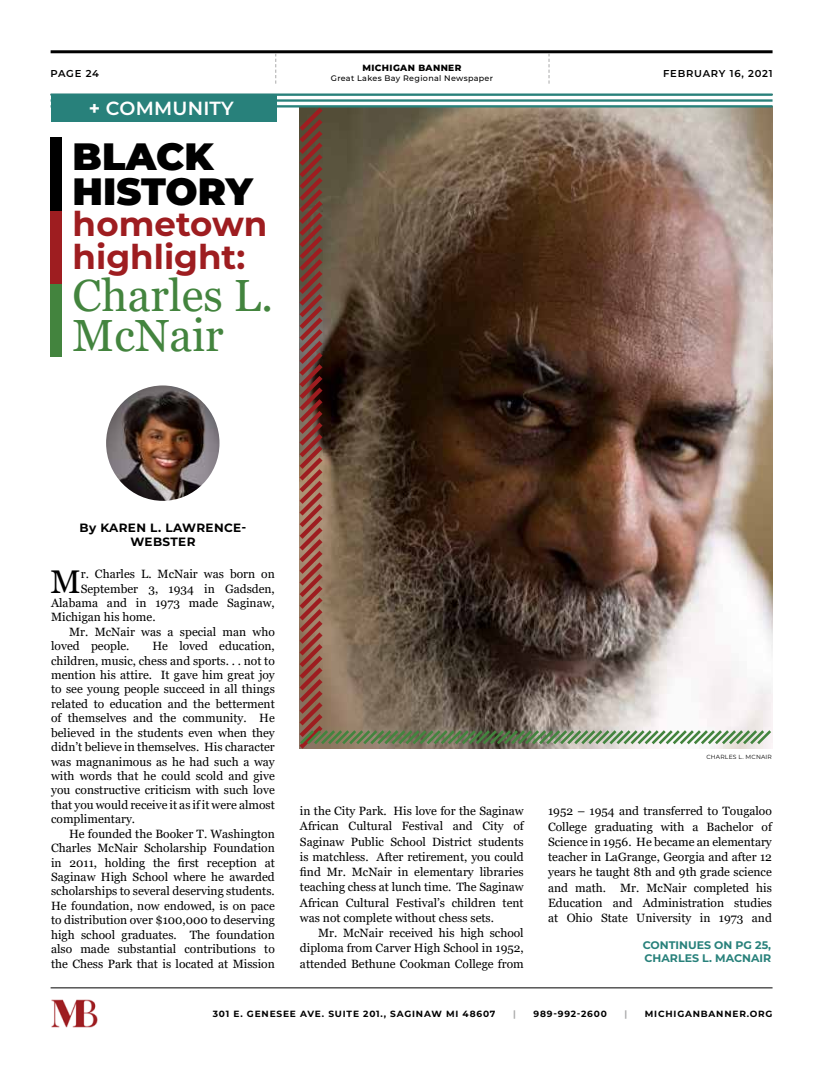
<style>
.page{position:relative;width:820px;height:1078px;background:#fff}
.page>*{position:absolute;margin:0;border:0;box-sizing:border-box;transform-origin:0 0}
.t1{font:45px/40px "Georgia";color:#43843e}
.t2{font:900 38px/35px "Montserrat";color:#000}
.t3{font:700 34px/33px "Montserrat";color:#9e1d20}
.t4{font:32.8px "Georgia";color:#000}
.t5{font:600 19px "Montserrat";letter-spacing:.01em;color:#fff}
.t6{font:12px/14.4px "Georgia";color:#000;text-align:justify}
.t7{font:700 12px/14.4px "Montserrat";letter-spacing:.03em;color:#000;text-align:center}
.t8{font:700 11px/13.2px "Montserrat";color:#28817b}
.t9{font:600 10px "Montserrat";letter-spacing:.075em;color:#000101}
.t10{font:700 9px "Montserrat";letter-spacing:.09em;color:#000}
.t11{font:800 9px "Montserrat";letter-spacing:.04em;color:#000101}
.t12{font:700 9px "Montserrat";color:#aaaaab}
.t13{font:500 8px "Montserrat";letter-spacing:.04em;color:#000101}
.t14{font:6px "Montserrat";letter-spacing:.03em;color:#000101}
.s1{font-weight:700}
</style>
<div class="page">
<hr style="left:51px;top:50px;width:721px;height:3px;background:#000">
<svg style="left:548px;top:53px;width:1px;height:31px"></svg>
<svg style="left:275px;top:53px;width:1px;height:31px"></svg>
<hr style="left:51px;top:987px;width:721px;height:1px;background:#000">
<img style="left:51px;top:999px;width:47px;height:29px">
<hr style="left:51px;top:93px;width:721px;height:3px;background:#28817b">
<hr style="left:51px;top:99px;width:721px;height:3px;background:#28817b">
<hr style="left:51px;top:105px;width:721px;height:2px;background:#28817b">
<div style="left:51px;top:95px;width:225px;height:27px;background:#28817b"></div>
<div style="left:51px;top:283px;width:11px;height:73px;background:#43843e"></div>
<div style="left:51px;top:210px;width:11px;height:73px;background:#9e1d20"></div>
<div style="left:51px;top:137px;width:11px;height:73px;background:#000"></div>
<img style="left:106px;top:385px;width:113px;height:115px">
<img style="left:295px;top:105px;width:478px;height:644px">
<p class="t9" style="left:51px;top:66px;width:50px">PAGE 24</p>
<h3 class="t5" style="left:89px;top:94px;width:146px"><span class="s1">+</span> COMMUNITY</h3>
<h2 class="t2" style="left:73px;top:137px;width:182px">BLACK<br>HISTORY</h2>
<h3 class="t3" style="left:73px;top:206px;width:196px">hometown highlight:</h3>
<h1 class="t1" style="left:73px;top:277px;width:202px">Charles L.<br>McNair</h1>
<p class="t11" style="left:362px;top:62px;width:100px">MICHIGAN BANNER</p>
<p class="t13" style="left:331px;top:73px;width:164px">Great Lakes Bay Regional Newspaper</p>
<p class="t9" style="left:663px;top:66px;width:111px">FEBRUARY 16, 2021</p>
<p class="t7" style="left:79px;top:519px;width:168px">By KAREN L. LAWRENCE-<br>WEBSTER</p>
<h3 class="t4" style="left:50px;top:561px;width:32px">M</h3>
<p class="t6" style="left:81px;top:567px;width:195px">r. Charles L. McNair was born on</p>
<p class="t6" style="left:81px;top:581px;width:195px">September 3, 1934 in Gadsden,</p>
<p class="t6" style="left:51px;top:595px;width:225px">Alabama and in 1973 made Saginaw,</p>
<p class="t6" style="left:51px;top:610px;width:106px">Michigan his home.</p>
<p class="t6" style="left:69px;top:624px;width:207px">Mr. McNair was a special man who</p>
<p class="t6" style="left:51px;top:639px;width:80px">loved people.</p>
<p class="t6" style="left:51px;top:639px;width:225px;text-indent:101px">He loved education, children, music, chess and sports. . . not to mention his attire. It gave him great joy to see young people succeed in all things related to education and the betterment of themselves and the community. He believed in the students even when they didn’t believe in themselves. His character was magnanimous as he had such a way with words that he could scold and give you constructive criticism with such love that you would receive it as if it were almost complimentary.</p>
<p class="t6" style="left:51px;top:826px;width:225px;text-indent:18px">He founded the Booker T. Washington Charles McNair Scholarship Foundation in 2011, holding the first reception at Saginaw High School where he awarded scholarships to several deserving students.<br>He foundation, now endowed, is on pace to distribution over $100,000 to deserving high school graduates. The foundation also made substantial contributions to the Chess Park that is located at Mission</p>
<p class="t6" style="left:300px;top:803px;width:225px;line-height:15.2px">in the City Park. His love for the Saginaw African Cultural Festival and City of Saginaw Public School District students is matchless. After retirement, you could find Mr. McNair in elementary libraries teaching chess at lunch time. The Saginaw African Cultural Festival’s children tent was not complete without chess sets.</p>
<p class="t6" style="left:300px;top:925px;width:225px;line-height:15.2px;text-indent:18px">Mr. McNair received his high school diploma from Carver High School in 1952, attended Bethune Cookman College from</p>
<p class="t14" style="left:706px;top:752px;width:67px">CHARLES L. MCNAIR</p>
<p class="t6" style="left:548px;top:803px;width:225px;line-height:15.3px">1952 – 1954 and transferred to Tougaloo College graduating with a Bachelor of Science in 1956. He became an elementary teacher in LaGrange, Georgia and after 12 years he taught 8th and 9th grade science and math. Mr. McNair completed his Education and Administration studies at Ohio State University in 1973 and</p>
<p class="t8" style="left:642px;top:937px;width:130px">CONTINUES ON PG 25,<br>CHARLES L. MACNAIR</p>
<p class="t10" style="left:213px;top:1006px;width:284px">301 E. GENESEE AVE. SUITE 201., SAGINAW MI 48607</p>
<p class="t12" style="left:513px;top:1006px;width:4px">|</p>
<p class="t10" style="left:533px;top:1006px;width:75px">989-992-2600</p>
<p class="t12" style="left:624px;top:1006px;width:4px">|</p>
<p class="t10" style="left:644px;top:1006px;width:129px">MICHIGANBANNER.ORG</p>
</div>
